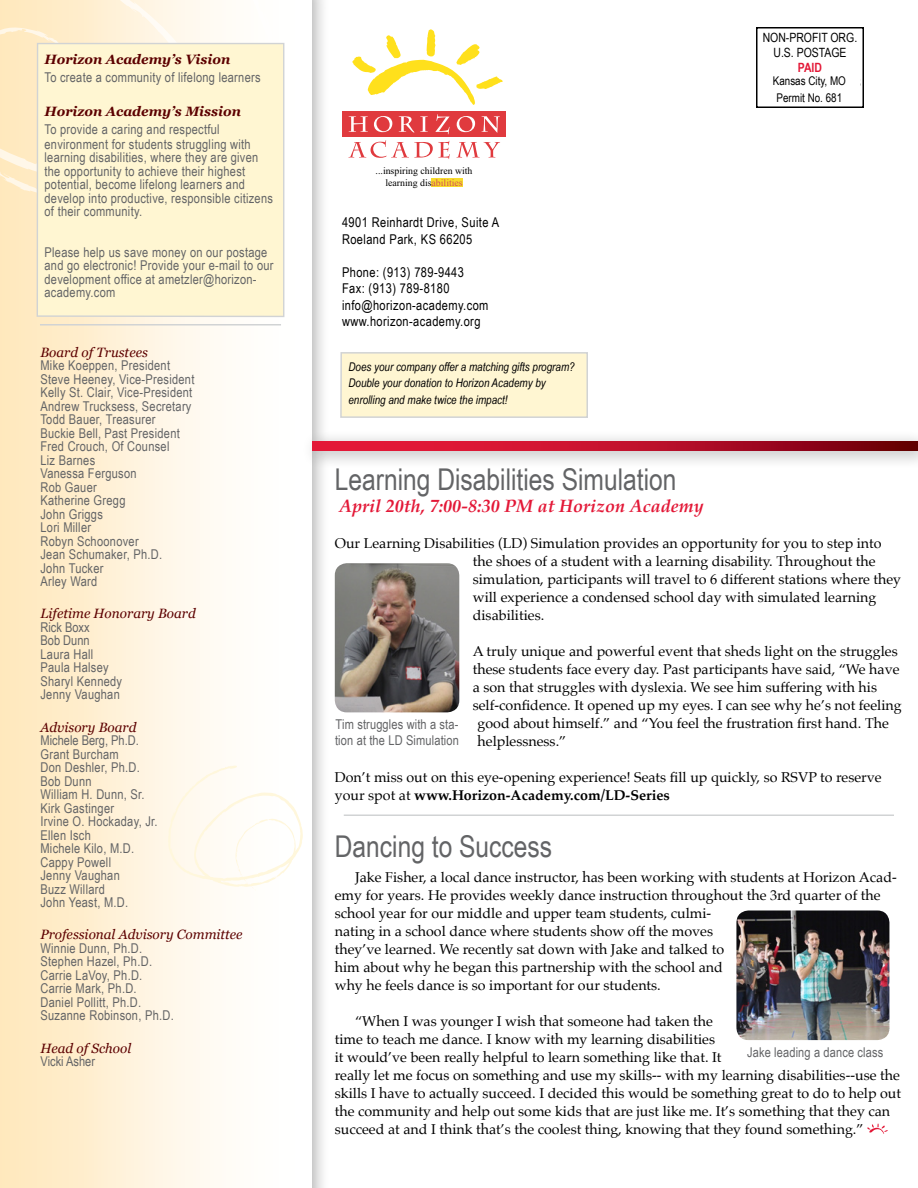
<style>
.page{position:relative;width:918px;height:1188px;background:#fff}
.page>*{position:absolute;margin:0;border:0;box-sizing:border-box;transform-origin:0 0}
.t1{font:30px "Arial Narrow";color:#636466}
.t2{font:italic 700 18px "Palatino";color:#e31837}
.t3{font:italic 16.5px "Georgia";color:#5c0000}
.t4{font:14.25px/18px "Palatino";color:#000}
.t5{font:13.5px/13.5px "Arial Narrow";letter-spacing:.02em;color:#636466}
.t6{font:13.5px/17.2px "Arial Narrow";color:#636466}
.t7{font:13.5px/16.5px "Arial Narrow";letter-spacing:.03em;color:#000}
.t8{font:italic 13.5px "Georgia";color:#5c0000}
.t9{font:italic 700 13.5px "Georgia";color:#5c0000}
.t10{font:12.75px/15px "Arial Narrow";color:#000;text-align:center}
.t11{font:700 12.75px "Arial Narrow";color:#e31837}
.t12{font:italic 12px/16.5px "Arial Narrow";color:#000}
.t13{font:12px/16.5px "Arial Narrow";color:#000;text-align:center}
.t14{font:9.9px/11.9px "Times New Roman";color:#000;text-align:center}
.s1{color:#d25057}
.s2{font-weight:700}
</style>
<div class="page">
<div style="left:431px;top:178px;width:32px;height:8px;background:#f7dc2a"></div>
<div style="left:342px;top:111px;width:164px;height:26px;background:#e03a3e"></div>
<svg style="left:349px;top:116px;width:19px;height:16px"></svg>
<svg style="left:374px;top:116px;width:18px;height:16px"></svg>
<svg style="left:399px;top:116px;width:29px;height:17px"></svg>
<svg style="left:435px;top:114px;width:15px;height:20px"></svg>
<svg style="left:457px;top:116px;width:18px;height:16px"></svg>
<svg style="left:482px;top:116px;width:18px;height:17px"></svg>
<svg style="left:348px;top:140px;width:102px;height:19px"></svg>
<svg style="left:456px;top:142px;width:44px;height:16px"></svg>
<svg style="left:352px;top:29px;width:151px;height:76px"></svg>
<div style="left:756px;top:27px;width:108px;height:81px;border:2px solid #000"></div>
<div style="left:0;top:0;width:330px;height:1188px;background:#000;opacity:.3"></div>
<div style="left:0;top:0;width:312px;height:1188px;background:linear-gradient(to right,#ffe8bc,#fff)"></div>
<div style="left:301px;top:430px;width:617px;height:39px;background:#000;opacity:.3"></div>
<svg style="left:312px;top:441px;width:606px;height:10px;background:#b80e27"></svg>
<svg style="left:0;top:0;width:280px;height:202px"></svg>
<svg style="left:0;top:175px;width:8px;height:2px"></svg>
<hr style="left:40px;top:324px;width:241px;height:2px;background:#d1d3d4">
<svg style="left:168px;top:766px;width:135px;height:125px"></svg>
<svg style="left:867px;top:1124px;width:21px;height:10px"></svg>
<div style="left:341px;top:353px;width:246px;height:64px;background:#fff6d2"></div>
<div style="left:340px;top:352px;width:248px;height:66px;border:2px solid #d1d3d4"></div>
<img style="left:335px;top:563px;width:124px;height:149px">
<div style="left:759px;top:76px;width:101px;height:30px;background:#fff"></div>
<div style="left:37px;top:44px;width:247px;height:272px;background:#fff6d2"></div>
<div style="left:37px;top:43px;width:247px;height:274px;border:1px solid #d1d3d4"></div>
<hr style="left:344px;top:815px;width:550px;height:1px;background:#d1d3d4">
<img style="left:736px;top:910px;width:153px;height:130px">
<p class="t9" style="left:45px;top:51px;width:187px">Horizon Academy’s Vision</p>
<p class="t5" style="left:45px;top:70px;width:218px">To create a community of lifelong learners</p>
<p class="t9" style="left:45px;top:103px;width:198px">Horizon Academy’s Mission</p>
<p class="t5" style="left:45px;top:121px;width:208px;line-height:15px">To provide a caring and respectful environment for students struggling with</p>
<p class="t5" style="left:45px;top:151px;width:230px">learning disabilities, where they are given the opportunity to achieve their highest potential, become lifelong learners and develop into productive, responsible citizens of their community.</p>
<p class="t5" style="left:45px;top:245px;width:231px">Please help us save money on our postage and go electronic! Provide your e-mail to our development office at ametzler@horizon&shy;academy.com</p>
<p class="t3" style="left:40px;top:51px;width:196px">Horizon Academy’s Vision</p>
<p class="t5" style="left:40px;top:75px;width:216px">To create a community of life-long learners</p>
<p class="t3" style="left:40px;top:104px;width:207px">Horizon Academy’s Mission</p>
<p class="t6" style="left:40px;top:126px;width:240px">To provide a caring and respectful environment for children struggling with learning disabilities, where they are given the opportunity to achieve their highest potential, become life-long learners and develop into productive, responsible citizens</p>
<p class="t5" style="left:40px;top:241px;width:193px;line-height:17.2px">Please help us save money on postage and go electronic! Provide your e-mail to our development office</p>
<p class="t8" style="left:40px;top:344px;width:109px">Board of Trustees</p>
<p class="t5" style="left:40px;top:359px;width:155px">Mike Koeppen, President<br>Steve Heeney, Vice-President<br>Kelly St. Clair, Vice-President<br>Andrew Trucksess, Secretary<br>Todd Bauer, Treasurer<br>Buckie Bell, Past President<br>Fred Crouch, Of Counsel<br>Liz Barnes<br>Vanessa Ferguson<br>Rob Gauer<br>Katherine Gregg<br>John Griggs<br>Lori Miller<br>Robyn Schoonover<br>Jean Schumaker, Ph.D.<br>John Tucker<br>Arley Ward</p>
<p class="t8" style="left:40px;top:606px;width:157px">Lifetime Honorary Board</p>
<p class="t5" style="left:40px;top:620px;width:83px">Rick Boxx<br>Bob Dunn<br>Laura Hall<br>Paula Halsey<br>Sharyl Kennedy<br>Jenny Vaughan</p>
<p class="t8" style="left:40px;top:719px;width:97px">Advisory Board</p>
<p class="t5" style="left:40px;top:734px;width:119px">Michele Berg, Ph.D.<br>Grant Burcham<br>Don Deshler, Ph.D.<br>Bob Dunn<br>William H. Dunn, Sr.<br>Kirk Gastinger<br>Irvine O. Hockaday, Jr.<br>Ellen Isch<br>Michele Kilo, M.D.<br>Cappy Powell<br>Jenny Vaughan<br>Buzz Willard<br>John Yeast, M.D.</p>
<p class="t8" style="left:40px;top:927px;width:204px">Professional Advisory Committee</p>
<p class="t5" style="left:40px;top:941px;width:135px">Winnie Dunn, Ph.D.<br>Stephen Hazel, Ph.D.<br>Carrie LaVoy, Ph.D.<br>Carrie Mark, Ph.D.<br>Daniel Pollitt, Ph.D.<br>Suzanne Robinson, Ph.D.</p>
<p class="t8" style="left:40px;top:1040px;width:92px">Head of School</p>
<p class="t6" style="left:40px;top:1053px;width:56px">Vicki Asher</p>
<p class="t14" style="left:376px;top:165px;width:98px">...inspiring children with learning dis<span class="s1">abilities</span></p>
<p class="t7" style="left:342px;top:214px;width:159px">4901 Reinhardt Drive, Suite A<br>Roeland Park, KS 66205</p>
<p class="t7" style="left:342px;top:264px;width:148px">Phone: (913) 789-9443<br>Fax: (913) 789-8180 info@horizon-academy.com www.horizon-academy.org</p>
<p class="t12" style="left:348px;top:358px;width:228px">Does your company offer a matching gifts program?<br>Double your donation to Horizon Academy by enrolling and make twice the impact!</p>
<p class="t10" style="left:763px;top:30px;width:96px">NON-PROFIT ORG.<br>U.S. POSTAGE</p>
<p class="t11" style="left:798px;top:60px;width:26px">PAID</p>
<p class="t10" style="left:759px;top:75px;width:103px">Shawnee Mission, KS<br>Permit No. 681</p>
<p class="t13" style="left:773px;top:73px;width:75px">Kansas City, MO<br>Permit No. 681</p>
<h1 class="t1" style="left:335px;top:462px;width:343px">Learning Disabilities Simulation</h1>
<p class="t2" style="left:339px;top:498px;width:366px">April 20th, 7:00-8:30 PM at Horizon Academy</p>
<p class="t4" style="left:473px;top:535px;width:430px;text-indent:-138px">Our Learning Disabilities (LD) Simulation provides an opportunity for you to step into the shoes of a student with a learning disability. Throughout the simulation, participants will travel to 6 different stations where they will experience a condensed school day with simulated learning disabilities.</p>
<p class="t4" style="left:473px;top:643px;width:426px">A truly unique and powerful event that sheds light on the struggles</p>
<p class="t4" style="left:473px;top:661px;width:428px">these students face every day. Past participants have said, “We have</p>
<p class="t4" style="left:473px;top:679px;width:406px">a son that struggles with dyslexia. We see him suffering with his</p>
<p class="t4" style="left:473px;top:697px;width:430px">self-confidence. It opened up my eyes. I can see why he’s not feeling</p>
<p class="t4" style="left:478px;top:715px;width:413px">good about himself.” and “You feel the frustration first hand. The</p>
<p class="t4" style="left:478px;top:733px;width:90px">helplessness.”</p>
<p class="t4" style="left:335px;top:769px;width:549px">Don’t miss out on this eye-opening experience! Seats fill up quickly, so RSVP to reserve your spot at <span class="s2">www.Horizon-Academy.com/LD-Series</span></p>
<h1 class="t1" style="left:335px;top:829px;width:219px">Dancing to Success</h1>
<p class="t4" style="left:335px;top:869px;width:564px;text-indent:20px">Jake Fisher, a local dance instructor, has been working with students at Horizon Acad&shy;emy for years. He provides weekly dance instruction throughout the 3rd quarter of the school year for our middle and upper team students, culmi-<br>nating in a school dance where students show off the moves<br>they’ve learned. We recently sat down with Jake and talked to<br>him about why he began this partnership with the school and<br>why he feels dance is so important for our students.</p>
<p class="t4" style="left:335px;top:1013px;width:568px;text-indent:20px">“When I was younger I wish that someone had taken the<br>time to teach me dance. I know with my learning disabilities<br>it would’ve been really helpful to learn something like that. It<br>really let me focus on something and use my skills-- with my learning disabilities--use the skills I have to actually succeed. I decided this would be something great to do to help out the community and help out some kids that are just like me. It’s something that they can succeed at and I think that’s the coolest thing, knowing that they found something.”</p>
<p class="t5" style="left:335px;top:716px;width:125px;line-height:16.2px">Tim struggles with a sta&shy;tion at the LD Simulation</p>
<p class="t5" style="left:747px;top:1045px;width:138px">Jake leading a dance class</p>
</div>
